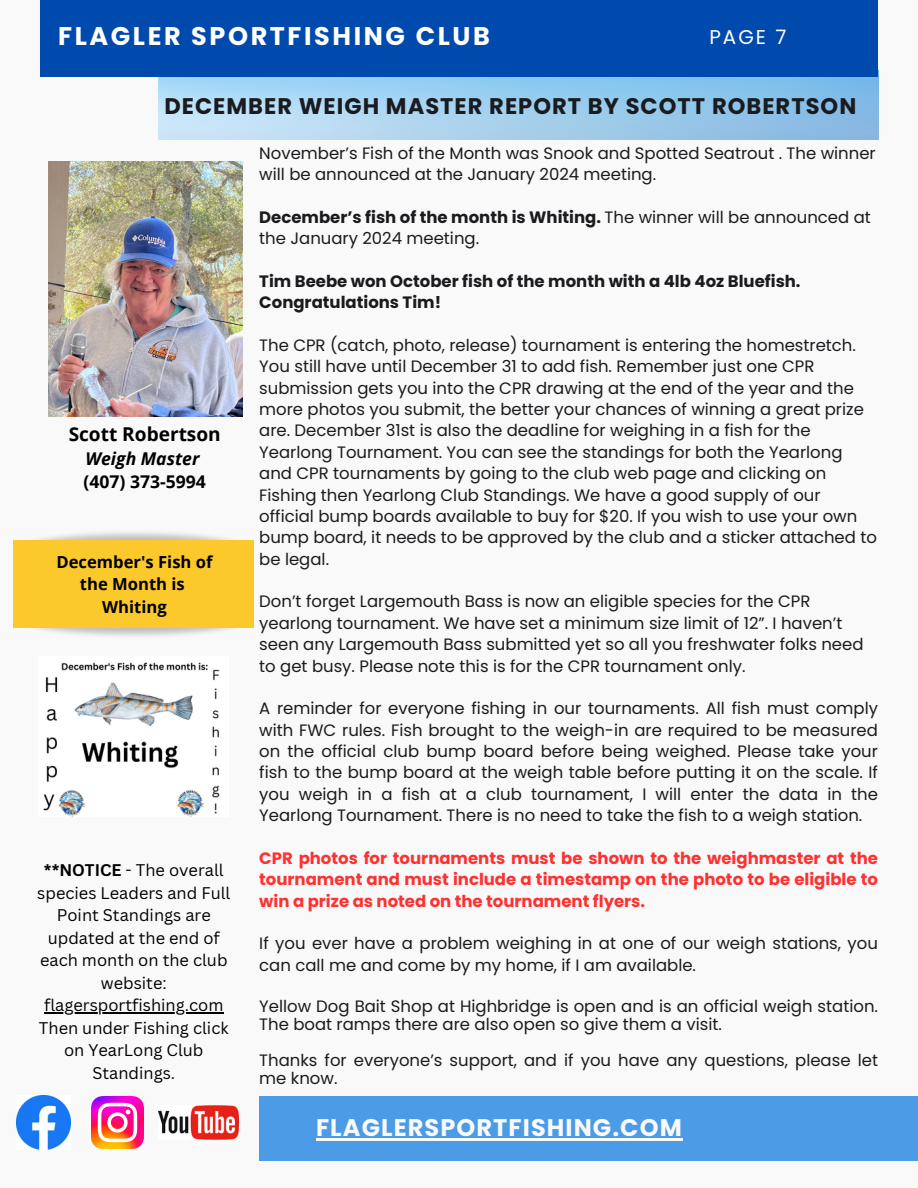
<style>
.page{position:relative;width:918px;height:1188px;background:#f9f9f9}
.page>*{position:absolute;margin:0;border:0;box-sizing:border-box;transform-origin:0 0}
.t1{font:700 25.5px "Poppins";letter-spacing:.1em;color:#fff}
.t2{font:700 24px "Poppins";letter-spacing:.045em;color:#f9f9f9}
.t3{font:700 22.5px "Poppins";letter-spacing:.045em;color:#1a1b1e}
.t4{font:19.95px "Poppins";color:#fff}
.t5{font:700 19.05px "Open Sans";color:#000}
.t6{font:700 17.55px "Open Sans";color:#000}
.t7{font:italic 700 17.55px "Open Sans";color:#000}
.t8{font:700 16.65px/22.5px "Open Sans";color:#000;text-align:center}
.t9{font:16.5px/21.3px "Poppins";color:#1a1b1e}
.t10{font:16.5px/22.5px "Canva Sans";color:#000;text-align:center}
.t11{font:700 16.5px/21.3px "Poppins";color:#ff3131;text-align:justify}
.t12{font:700 16.5px/21.3px "Poppins";color:#1a1b1e}
.s1{font-weight:700}
</style>
<div class="page">
<div style="left:40px;top:0;width:838px;height:77px;background:#004aad"></div>
<img style="left:49px;top:161px;width:193px;height:256px">
<img style="left:13px;top:605px;width:219px;height:31px">
<img style="left:13px;top:532px;width:241px;height:31px">
<div style="left:14px;top:541px;width:240px;height:87px;background:#fbc92b"></div>
<div style="left:260px;top:1096px;width:658px;height:65px;background:#4b9be7"></div>
<img style="left:17px;top:1096px;width:54px;height:54px">
<img style="left:92px;top:1097px;width:52px;height:51px">
<img style="left:159px;top:1105px;width:80px;height:34px">
<img style="left:43px;top:662px;width:177px;height:154px">
<hr style="left:316px;top:1138px;width:367px;height:3px;background:#f9f9f9">
<hr style="left:44px;top:1013px;width:180px;height:1px;background:#000">
<p class="t1" style="left:58px;top:18px;width:433px">FLAGLER SPORTFISHING CLUB</p>
<p class="t4" style="left:709px;top:23px;width:78px">PAGE 7</p>
<p class="t3" style="left:164px;top:90px;width:693px">DECEMBER WEIGH MASTER REPORT BY SCOTT ROBERTSON</p>
<p class="t5" style="left:69px;top:421px;width:154px">Scott Robertson</p>
<p class="t7" style="left:85px;top:446px;width:116px">Weigh Master</p>
<p class="t6" style="left:84px;top:469px;width:124px">(407) 373-5994</p>
<p class="t8" style="left:57px;top:550px;width:158px">December's Fish of the Month is</p>
<p class="t8" style="left:102px;top:595px;width:66px">Whiting</p>
<p class="t10" style="left:37px;top:859px;width:195px"><span class="s1">**NOTICE</span> - The overall species Leaders and Full<br>Point Standings are updated at the end of each month on the club website: flagersportfishing.com</p>
<p class="t10" style="left:39px;top:1016px;width:191px">Then under Fishing click on YearLong Club<br>Standings.</p>
<p class="t9" style="left:259px;top:142px;width:618px">November’s Fish of the Month was Snook and Spotted Seatrout . The winner will be announced at the January 2024 meeting.</p>
<p class="t9" style="left:259px;top:206px;width:613px"><span class="s1">December’s fish of the month is Whiting.</span> The winner will be announced at the January 2024 meeting.</p>
<p class="t12" style="left:259px;top:270px;width:543px">Tim Beebe won October fish of the month with a 4lb 4oz Bluefish.<br>Congratulations Tim!</p>
<p class="t9" style="left:259px;top:335px;width:598px">The CPR (catch, photo, release) tournament is entering the homestretch.<br>You still have until December 31 to add fish. Remember just one CPR</p>
<p class="t9" style="left:259px;top:377px;width:619px">submission gets you into the CPR drawing at the end of the year and the more photos you submit, the better your chances of winning a great prize are. December 31st is also the deadline for weighing in a fish for the Yearlong Tournament. You can see the standings for both the Yearlong and CPR tournaments by going to the club web page and clicking on Fishing then Yearlong Club Standings. We have a good supply of our official bump boards available to buy for $20. If you wish to use your own bump board, it needs to be approved by the club and a sticker attached to be legal.</p>
<p class="t9" style="left:259px;top:591px;width:606px">Don’t forget Largemouth Bass is now an eligible species for the CPR yearlong tournament. We have set a minimum size limit of 12”. I haven’t seen any Largemouth Bass submitted yet so all you freshwater folks need to get busy. Please note this is for the CPR tournament only.</p>
<p class="t9" style="left:259px;top:698px;width:620px;text-align:justify">A reminder for everyone fishing in our tournaments. All fish must comply with FWC rules. Fish brought to the weigh-in are required to be measured on the official club bump board before being weighed. Please take your fish to the bump board at the weigh table before putting it on the scale. If you weigh in a fish at a club tournament, I will enter the data in the Yearlong Tournament. There is no need to take the fish to a weigh station.</p>
<p class="t11" style="left:259px;top:848px;width:620px">CPR photos for tournaments must be shown to the weighmaster at the tournament and must include a timestamp on the photo to be eligible to win a prize as noted on the tournament flyers.</p>
<p class="t9" style="left:259px;top:933px;width:620px">If you ever have a problem weighing in at one of our weigh stations, you can call me and come by my home, if I am available.</p>
<p class="t9" style="left:259px;top:998px;width:620px;line-height:18px">Yellow Dog Bait Shop at Highbridge is open and is an official weigh station.<br>The boat ramps there are also open so give them a visit.</p>
<p class="t9" style="left:259px;top:1052px;width:620px;line-height:18px">Thanks for everyone’s support, and if you have any questions, please let me know.</p>
<p class="t2" style="left:316px;top:1111px;width:367px">FLAGLERSPORTFISHING.COM</p>
</div>
